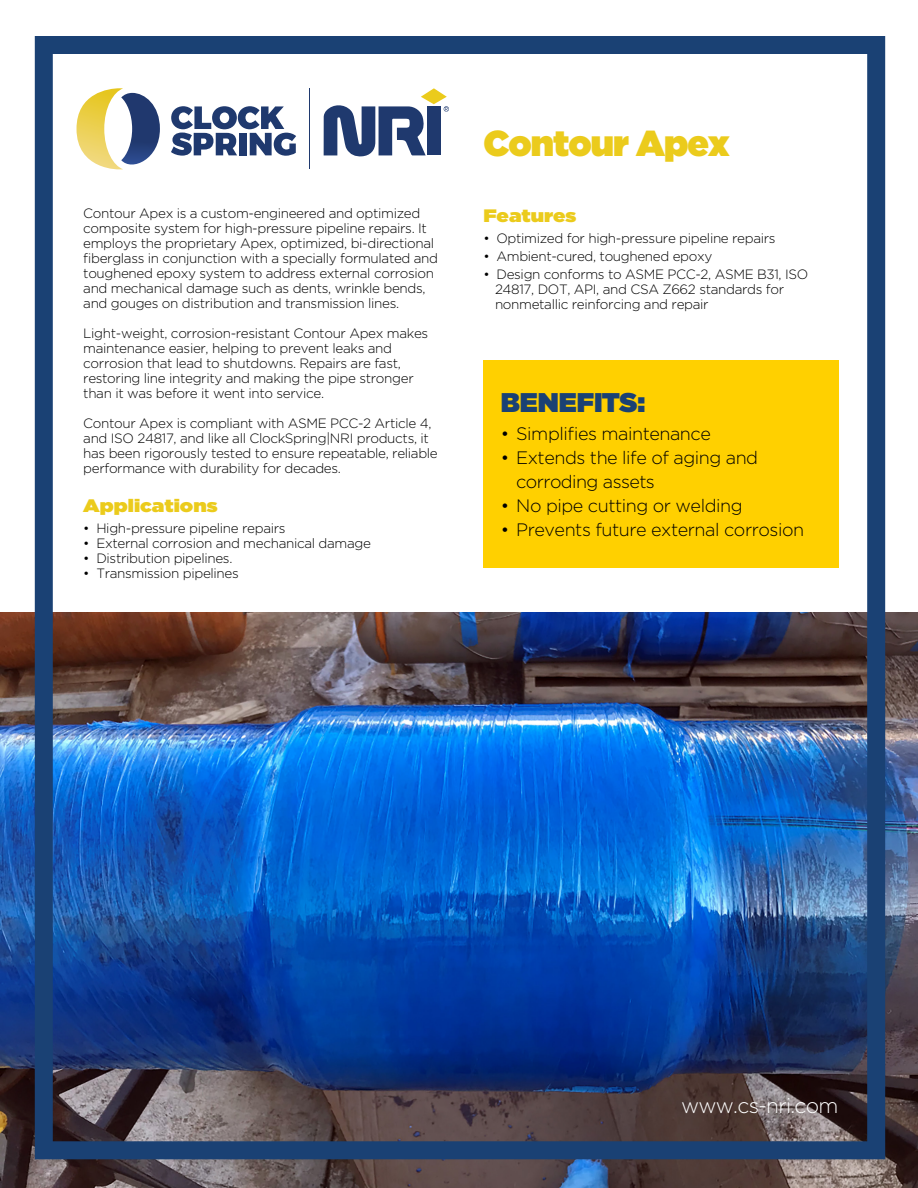
<style>
.page{position:relative;width:918px;height:1188px;background:#fff}
.page>*{position:absolute;margin:0;border:0;box-sizing:border-box;transform-origin:0 0}
.t1{font:900 36px "Gotham";letter-spacing:-.025em;color:#ebcb1c}
.t2{font:900 27px "Gotham";color:#1a4174}
.t3{font:300 21px "Gotham";letter-spacing:-.035em;color:#fff}
.t4{font:300 18px/24px "Gotham";letter-spacing:-.025em;color:#000}
.t5{font:900 18px "Gotham";color:#ebcb1c;scale:1.15 1}
.t6{font:300 13.5px/15px "Gotham";letter-spacing:-.025em;color:#000}
</style>
<div class="page">
<img style="left:0;top:612px;width:918px;height:576px">
<img style="left:35px;top:36px;width:850px;height:1123px">
<svg style="left:77px;top:88px;width:83px;height:84px"></svg>
<svg style="left:171px;top:106px;width:125px;height:50px"></svg>
<svg style="left:324px;top:88px;width:125px;height:69px"></svg>
<hr style="left:309px;top:88px;width:1px;height:81px;background:#1f396e">
<div style="left:483px;top:360px;width:356px;height:208px;background:#ffd000"></div>
<p class="t6" style="left:83px;top:206px;width:356px">Contour Apex is a custom-engineered and optimized composite system for high-pressure pipeline repairs. It employs the proprietary Apex, optimized, bi-directional fiberglass in conjunction with a specially formulated and toughened epoxy system to address external corrosion and mechanical damage such as dents, wrinkle bends, and gouges on distribution and transmission lines.</p>
<p class="t6" style="left:83px;top:326px;width:347px">Light-weight, corrosion-resistant Contour Apex makes maintenance easier, helping to prevent leaks and corrosion that lead to shutdowns. Repairs are fast, restoring line integrity and making the pipe stronger than it was before it went into service.</p>
<p class="t6" style="left:83px;top:416px;width:356px">Contour Apex is compliant with ASME PCC-2 Article 4, and ISO 24817, and like all ClockSpring|NRI products, it has been rigorously tested to ensure repeatable, reliable performance with durability for decades.</p>
<h3 class="t5" style="left:83px;top:493px;width:118px">Applications</h3>
<p class="t6" style="left:83px;top:521px;width:204px">• High-pressure pipeline repairs</p>
<p class="t6" style="left:83px;top:536px;width:289px">• External corrosion and mechanical damage</p>
<p class="t6" style="left:83px;top:551px;width:151px">• Distribution pipelines.</p>
<p class="t6" style="left:83px;top:566px;width:157px">• Transmission pipelines</p>
<h1 class="t1" style="left:483px;top:118px;width:248px">Contour Apex</h1>
<h3 class="t5" style="left:483px;top:202px;width:82px">Features</h3>
<p class="t6" style="left:483px;top:230px;width:294px">• Optimized for high-pressure pipeline repairs</p>
<p class="t6" style="left:483px;top:248px;width:231px">• Ambient-cured, toughened epoxy</p>
<p class="t6" style="left:495px;top:266px;width:315px;text-indent:-12px">• Design conforms to ASME PCC-2, ASME B31, ISO<br>24817, DOT, API, and CSA Z662 standards for nonmetallic reinforcing and repair</p>
<h2 class="t2" style="left:501px;top:383px;width:146px">BENEFITS:</h2>
<h3 class="t4" style="left:501px;top:422px;width:212px">• Simplifies maintenance</h3>
<h3 class="t4" style="left:516px;top:445px;width:243px;text-indent:-15px">• Extends the life of aging and corroding assets</h3>
<h3 class="t4" style="left:501px;top:493px;width:243px">• No pipe cutting or welding</h3>
<h3 class="t4" style="left:501px;top:517px;width:305px">• Prevents future external corrosion</h3>
<h3 class="t3" style="left:681px;top:1092px;width:159px">www.cs-nri.com</h3>
</div>
